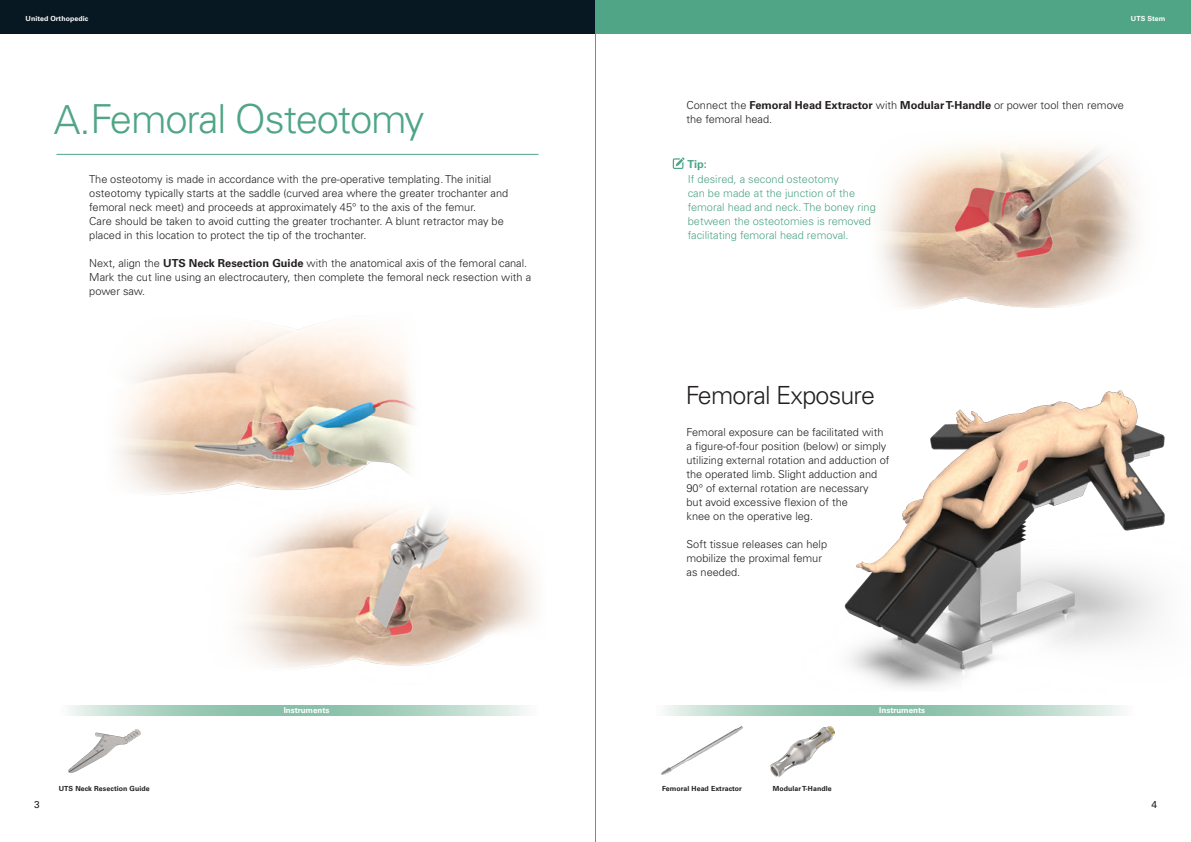
<style>
.page{position:relative;width:1191px;height:842px;background:#fff}
.page>*{position:absolute;margin:0;border:0;box-sizing:border-box;transform-origin:0 0}
.大標{font:300 40px "Univers LT Pro 45";letter-spacing:-.03em;color:#4fa586}
.中標{font:300 25px "Univers LT Pro 45";letter-spacing:-.03em;color:#231f20}
.內文{font:300 11px/14px "Univers LT Pro 45";color:#231f20}
.內文-2{font:300 11px/14px "Univers LT Pro 45";color:#4fa586}
.內文-3{font:700 11px "Univers LT Pro 65";color:#4fa586}
.t1{font:10px "Univers LT Pro 55 Roman";color:#231f20}
.t2{font:700 8px "Univers LT Pro 65";color:#fff}
.器械名稱{font:700 7px "Univers LT Pro 65";letter-spacing:.01em;color:#231f20}
.t3{font:700 7px "Univers LT Pro 65";letter-spacing:.01em;color:#fff}
.s1{font-family:"Univers LT Pro 65";font-weight:700}
</style>
<div class="page">
<div style="left:0;top:0;width:595px;height:34px;background:#071822"></div>
<div style="left:595px;top:0;width:596px;height:34px;background:#4fa586"></div>
<img style="left:117px;top:325px;width:298px;height:170px">
<img style="left:200px;top:454px;width:336px;height:252px">
<svg style="left:70px;top:706px;width:456px;height:9px;background:#acd2c2"></svg>
<hr style="left:56px;top:154px;width:482px;height:1px;background:#4fa586">
<svg style="left:666px;top:706px;width:456px;height:9px;background:#acd2c2"></svg>
<img style="left:770px;top:727px;width:64px;height:49px">
<img style="left:68px;top:729px;width:72px;height:43px">
<svg style="left:673px;top:157px;width:11px;height:12px"></svg>
<img style="left:661px;top:726px;width:81px;height:48px">
<img style="left:881px;top:145px;width:257px;height:164px">
<img style="left:844px;top:390px;width:321px;height:299px">
<hr style="left:595px;top:0;width:1px;height:842px;background:#848689">
<p class="t3" style="left:26px;top:14px;width:64px">United Orthopedic</p>
<p class="t3" style="left:1130px;top:14px;width:36px">UTS Stem</p>
<p class="大標" style="left:54px;top:93px;width:372px">A.Femoral Osteotomy</p>
<p class="內文" style="left:686px;top:98px;width:439px">Connect the <span class="s1">Femoral Head Extractor</span> with <span class="s1">Modular T-Handle</span> or power tool then remove the femoral head.</p>
<p class="內文" style="left:89px;top:171px;width:403px">The osteotomy is made in accordance with the pre-operative templating. The initial</p>
<p class="內文" style="left:89px;top:185px;width:420px">osteotomy typically starts at the saddle (curved area where the greater trochanter and</p>
<p class="內文" style="left:89px;top:199px;width:388px">femoral neck meet) and proceeds at approximately 45° to the axis of the femur.</p>
<p class="內文" style="left:89px;top:213px;width:416px">Care should be taken to avoid cutting the greater trochanter. A blunt retractor may be</p>
<p class="內文" style="left:89px;top:227px;width:279px">placed in this location to protect the tip of the trochanter.</p>
<p class="內文" style="left:89px;top:255px;width:439px">Next, align the <span class="s1">UTS Neck Resection Guide</span> with the anatomical axis of the femoral canal.</p>
<p class="內文" style="left:89px;top:269px;width:443px">Mark the cut line using an electrocautery, then complete the femoral neck resection with a</p>
<p class="內文" style="left:89px;top:283px;width:57px">power saw.</p>
<p class="內文-3" style="left:687px;top:157px;width:21px">Tip:</p>
<p class="內文-2" style="left:688px;top:172px;width:189px">If desired, a second osteotomy<br>can be made at the junction of the femoral head and neck. The boney ring between the osteotomies is removed facilitating femoral head removal.</p>
<p class="中標" style="left:686px;top:379px;width:191px">Femoral Exposure</p>
<p class="內文" style="left:686px;top:424px;width:204px">Femoral exposure can be facilitated with a figure-of-four position (below) or simply utilizing external rotation and adduction of</p>
<p class="內文" style="left:686px;top:466px;width:192px">the operated limb. Slight adduction and<br>90° of external rotation are necessary</p>
<p class="內文" style="left:686px;top:494px;width:163px">but avoid excessive flexion of the</p>
<p class="內文" style="left:686px;top:508px;width:128px">knee on the operative leg.</p>
<p class="內文" style="left:686px;top:536px;width:142px">Soft tissue releases can help</p>
<p class="內文" style="left:686px;top:550px;width:137px">mobilize the proximal femur</p>
<p class="內文" style="left:686px;top:564px;width:55px">as needed.</p>
<p class="t2" style="left:284px;top:704px;width:47px">Instruments</p>
<p class="t2" style="left:879px;top:704px;width:47px">Instruments</p>
<p class="器械名稱" style="left:59px;top:784px;width:92px">UTS Neck Resection Guide</p>
<p class="器械名稱" style="left:662px;top:784px;width:81px">Femoral Head Extractor</p>
<p class="器械名稱" style="left:772px;top:784px;width:60px">Modular T-Handle</p>
<p class="t1" style="left:34px;top:798px;width:7px">3</p>
<p class="t1" style="left:1151px;top:798px;width:7px">4</p>
</div>
